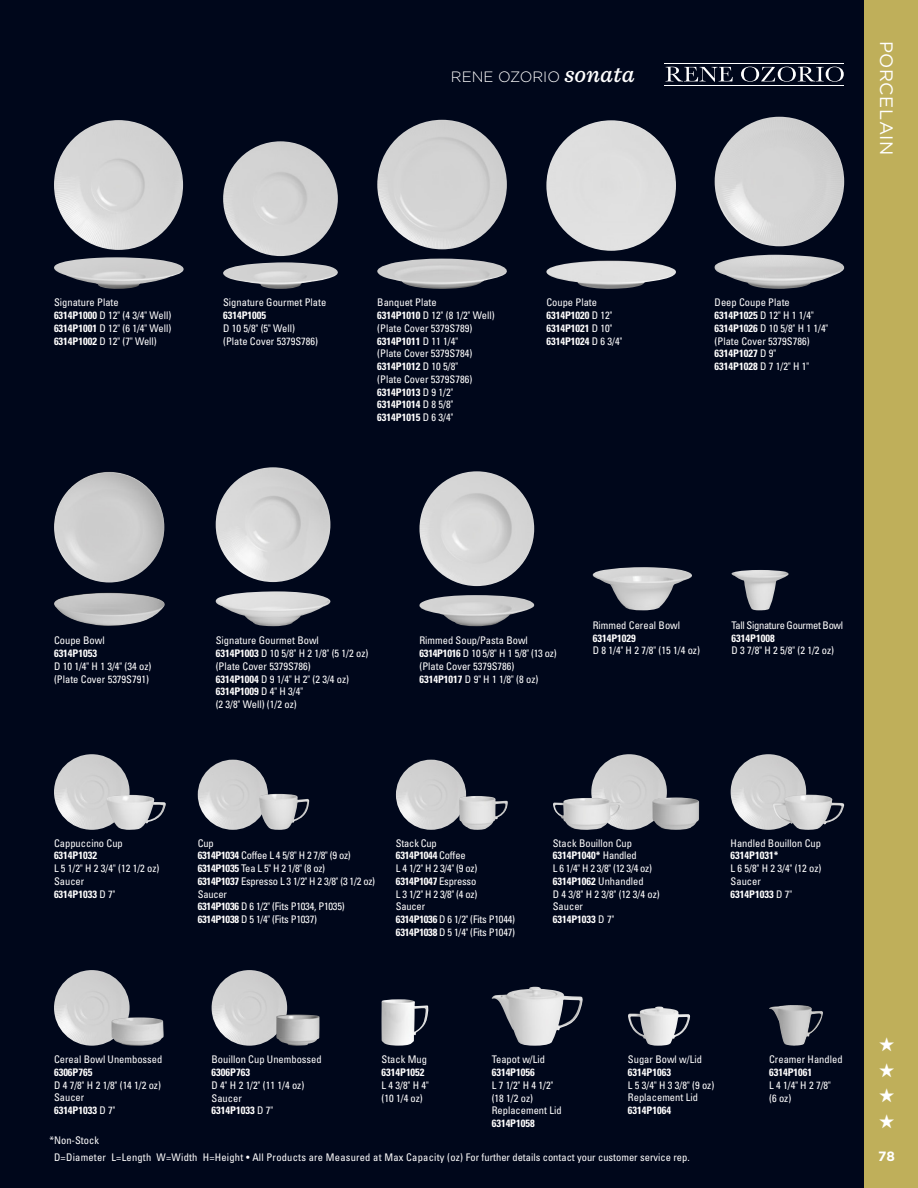
<style>
.page{position:relative;width:918px;height:1188px;background:#00071b}
.page>*{position:absolute;margin:0;border:0;box-sizing:border-box;transform-origin:0 0}
.t1{font:19.5px/25.5px "Zapf Dingbats ITC";color:#fff;text-align:justify}
.t2{font:18px "Gotham";letter-spacing:.03em;color:#fff}
.t3{font:300 15px "Gotham";color:#fff}
.t4{font:700 13.5px "Gotham";color:#fff}
.t5{font:condensed 10.5px/12.8px "Univers LT Std";color:#fff}
.t6{font:condensed 10.5px/12.8px "Univers LT Std";letter-spacing:-.02em;color:#fff}
.t7{font:700 condensed 10.5px/12.8px "Univers LT Std";color:#fff}
.t8{font:condensed 10.5px "Univers LT Std";letter-spacing:.02em;color:#fff}
.t9{font:condensed 10.5px "Univers LT Std";letter-spacing:-.03em;color:#fff}
.s1{font-family:"Sentinel";font-weight:500;font-style:italic;font-size:24px}
.s2{font-weight:700}
.s3{font-weight:400}
</style>
<div class="page">
<img style="left:54px;top:120px;width:129px;height:130px;border-radius:65px">
<img style="left:54px;top:257px;width:130px;height:32px">
<img style="left:223px;top:141px;width:115px;height:115px;border-radius:57px">
<img style="left:223px;top:262px;width:115px;height:27px">
<img style="left:377px;top:120px;width:130px;height:129px;border-radius:65px">
<img style="left:377px;top:259px;width:130px;height:30px">
<div style="left:546px;top:120px;width:130px;height:131px;background:#dfdfdf;border-radius:65px"></div>
<img style="left:546px;top:261px;width:130px;height:28px">
<img style="left:715px;top:117px;width:129px;height:129px;border-radius:65px">
<img style="left:715px;top:255px;width:130px;height:34px">
<img style="left:492px;top:987px;width:91px;height:59px">
<img style="left:769px;top:1005px;width:23px;height:38px">
<img style="left:628px;top:1007px;width:62px;height:39px">
<img style="left:592px;top:567px;width:100px;height:43px">
<img style="left:54px;top:754px;width:76px;height:76px;border-radius:38px">
<img style="left:54px;top:970px;width:76px;height:76px;border-radius:38px">
<img style="left:105px;top:795px;width:61px;height:35px">
<img style="left:198px;top:760px;width:70px;height:70px;border-radius:35px">
<img style="left:212px;top:970px;width:75px;height:76px;border-radius:38px">
<img style="left:259px;top:794px;width:50px;height:36px">
<img style="left:396px;top:760px;width:70px;height:70px;border-radius:35px">
<img style="left:459px;top:796px;width:49px;height:34px">
<img style="left:381px;top:999px;width:48px;height:47px">
<img style="left:732px;top:570px;width:57px;height:41px">
<img style="left:591px;top:754px;width:76px;height:76px;border-radius:38px">
<img style="left:553px;top:798px;width:68px;height:32px">
<img style="left:112px;top:1017px;width:52px;height:29px">
<img style="left:276px;top:1015px;width:44px;height:31px">
<img style="left:731px;top:754px;width:75px;height:76px;border-radius:38px">
<img style="left:772px;top:795px;width:73px;height:35px">
<img style="left:652px;top:797px;width:47px;height:33px">
<img style="left:216px;top:467px;width:114px;height:115px;border-radius:57px">
<img style="left:215px;top:591px;width:116px;height:35px">
<img style="left:419px;top:471px;width:115px;height:115px;border-radius:57px">
<img style="left:419px;top:595px;width:116px;height:31px">
<img style="left:54px;top:472px;width:110px;height:111px;border-radius:55px">
<img style="left:54px;top:593px;width:111px;height:33px">
<div style="left:864px;top:0;width:54px;height:1188px;background:#bfaf5a"></div>
<svg style="left:665px;top:67px;width:68px;height:15px"></svg>
<svg style="left:741px;top:67px;width:103px;height:15px"></svg>
<hr style="left:665px;top:85px;width:179px;height:1px;background:#fff">
<hr style="left:665px;top:63px;width:179px;height:1px;background:#fff">
<h3 class="t3" style="left:451px;top:68px;width:185px">RENE OZORIO <span class="s1">sonata</span></h3>
<h2 class="t2" style="left:896px;top:40px;width:116px;rotate:90deg">PORCELAIN</h2>
<p class="t5" style="left:223px;top:296px;width:105px">Signature Gourmet Plate</p>
<p class="t7" style="left:223px;top:309px;width:45px">6314P1005</p>
<p class="t5" style="left:223px;top:322px;width:97px">D 10 5/8" (5" Well) (Plate Cover 5379S786)</p>
<p class="t5" style="left:54px;top:296px;width:119px">Signature Plate<br><span class="s2">6314P1000</span> D 12" (4 3/4" Well)<br><span class="s2">6314P1001</span> D 12" (6 1/4" Well)<br><span class="s2">6314P1002</span> D 12" (7" Well)</p>
<p class="t5" style="left:377px;top:296px;width:119px">Banquet Plate<br><span class="s2">6314P1010</span> D 12" (8 1/2" Well) (Plate Cover 5379S789)<br><span class="s2">6314P1011</span> D 11 1/4"<br>(Plate Cover 5379S784)<br><span class="s2">6314P1012</span> D 10 5/8"<br>(Plate Cover 5379S786)<br><span class="s2">6314P1013</span> D 9 1/2"<br><span class="s2">6314P1014</span> D 8 5/8"<br><span class="s2">6314P1015</span> D 6 3/4"</p>
<p class="t7" style="left:546px;top:296px;width:78px"><span class="s3">Coupe Plate<br></span>6314P1020 <span class="s3">D 12"<br></span>6314P1021 <span class="s3">D 10"<br></span>6314P1024 <span class="s3">D 6 3/4"</span></p>
<p class="t5" style="left:715px;top:296px;width:115px">Deep Coupe Plate<br><span class="s2">6314P1025</span> D 12" H 1 1/4"<br><span class="s2">6314P1026</span> D 10 5/8" H 1 1/4" (Plate Cover 5379S786)<br><span class="s2">6314P1027</span> D 9"<br><span class="s2">6314P1028</span> D 7 1/2" H 1"</p>
<p class="t5" style="left:54px;top:634px;width:52px">Coupe Bowl</p>
<p class="t7" style="left:54px;top:647px;width:45px">6314P1053</p>
<p class="t5" style="left:54px;top:660px;width:99px">D 10 1/4" H 1 3/4" (34 oz) (Plate Cover 5379S791)</p>
<p class="t5" style="left:216px;top:634px;width:154px">Signature Gourmet Bowl<br><span class="s2">6314P1003</span> D 10 5/8" H 2 1/8" (5 1/2 oz) (Plate Cover 5379S786)<br><span class="s2">6314P1004</span> D 9 1/4" H 2" (2 3/4 oz)<br><span class="s2">6314P1009</span> D 4" H 3/4"<br>(2 3/8" Well) (1/2 oz)</p>
<p class="t5" style="left:419px;top:634px;width:139px">Rimmed Soup/Pasta Bowl<br><span class="s2">6314P1016</span> D 10 5/8" H 1 5/8" (13 oz) (Plate Cover 5379S786)<br><span class="s2">6314P1017</span> D 9" H 1 1/8" (8 oz)</p>
<p class="t5" style="left:593px;top:619px;width:89px">Rimmed Cereal Bowl</p>
<p class="t7" style="left:593px;top:631px;width:45px">6314P1029</p>
<p class="t5" style="left:593px;top:644px;width:109px">D 8 1/4" H 2 7/8" (15 1/4 oz)</p>
<p class="t9" style="left:732px;top:618px;width:113px">Tall Signature Gourmet Bowl</p>
<p class="t7" style="left:732px;top:631px;width:45px">6314P1008</p>
<p class="t5" style="left:732px;top:644px;width:104px">D 3 7/8" H 2 5/8" (2 1/2 oz)</p>
<p class="t5" style="left:54px;top:836px;width:70px">Cappuccino Cup</p>
<p class="t7" style="left:54px;top:849px;width:45px">6314P1032</p>
<p class="t5" style="left:54px;top:862px;width:107px">L 5 1/2" H 2 3/4" (12 1/2 oz)<br>Saucer<br><span class="s2">6314P1033</span> D 7"</p>
<p class="t6" style="left:198px;top:836px;width:179px">Cup<br><span class="s2">6314P1034</span> Coffee L 4 5/8" H 2 7/8" (9 oz)<br><span class="s2">6314P1035</span> Tea L 5" H 2 1/8" (8 oz)<br><span class="s2">6314P1037</span> Espresso L 3 1/2" H 2 3/8" (3 1/2 oz)<br>Saucer<br><span class="s2">6314P1036</span> D 6 1/2" (Fits P1034, P1035)<br><span class="s2">6314P1038</span> D 5 1/4" (Fits P1037)</p>
<p class="t6" style="left:396px;top:836px;width:121px">Stack Cup<br><span class="s2">6314P1044</span> Coffee<br>L 4 1/2" H 2 3/4" (9 oz)<br><span class="s2">6314P1047</span> Espresso<br>L 3 1/2" H 2 3/8" (4 oz)<br>Saucer<br><span class="s2">6314P1036</span> D 6 1/2" (Fits P1044)<br><span class="s2">6314P1038</span> D 5 1/4" (Fits P1047)</p>
<p class="t5" style="left:553px;top:836px;width:108px">Stack Bouillon Cup<br><span class="s2">6314P1040*</span> Handled<br>L 6 1/4" H 2 3/8" (12 3/4 oz)<br><span class="s2">6314P1062</span> Unhandled<br>D 4 3/8" H 2 3/8" (12 3/4 oz)<br>Saucer<br><span class="s2">6314P1033</span> D 7"</p>
<p class="t5" style="left:731px;top:836px;width:92px">Handled Bouillon Cup</p>
<p class="t7" style="left:731px;top:849px;width:49px">6314P1031*</p>
<p class="t5" style="left:731px;top:862px;width:92px">L 6 5/8" H 2 3/4" (12 oz)<br>Saucer<br><span class="s2">6314P1033</span> D 7"</p>
<p class="t5" style="left:54px;top:1053px;width:110px">Cereal Bowl Unembossed</p>
<p class="t7" style="left:54px;top:1066px;width:40px">6306P765</p>
<p class="t5" style="left:54px;top:1078px;width:108px">D 4 7/8" H 2 1/8" (14 1/2 oz)<br>Saucer<br><span class="s2">6314P1033</span> D 7"</p>
<p class="t5" style="left:49px;top:1134px;width:51px">*Non-Stock</p>
<p class="t5" style="left:212px;top:1053px;width:112px">Bouillon Cup Unembossed</p>
<p class="t7" style="left:212px;top:1066px;width:40px">6306P763</p>
<p class="t5" style="left:212px;top:1079px;width:94px">D 4" H 2 1/2" (11 1/4 oz)<br>Saucer<br><span class="s2">6314P1033</span> D 7"</p>
<p class="t5" style="left:382px;top:1053px;width:47px">Stack Mug</p>
<p class="t7" style="left:382px;top:1066px;width:45px">6314P1052</p>
<p class="t5" style="left:382px;top:1079px;width:49px">L 4 3/8" H 4" (10 1/4 oz)</p>
<p class="t5" style="left:492px;top:1053px;width:55px">Teapot w/Lid</p>
<p class="t7" style="left:492px;top:1066px;width:45px">6314P1056</p>
<p class="t5" style="left:492px;top:1079px;width:71px">L 7 1/2" H 4 1/2" (18 1/2 oz)<br>Replacement Lid</p>
<p class="t7" style="left:492px;top:1117px;width:45px">6314P1058</p>
<p class="t5" style="left:628px;top:1053px;width:76px">Sugar Bowl w/Lid</p>
<p class="t7" style="left:628px;top:1066px;width:45px">6314P1063</p>
<p class="t5" style="left:628px;top:1078px;width:88px">L 5 3/4" H 3 3/8" (9 oz)<br>Replacement Lid</p>
<p class="t7" style="left:628px;top:1104px;width:45px">6314P1064</p>
<p class="t8" style="left:54px;top:1150px;width:637px">D=Diameter L=Length W=Width H=Height • All Products are Measured at Max Capacity (oz) For further details contact your customer service rep.</p>
<p class="t5" style="left:769px;top:1053px;width:75px">Creamer Handled</p>
<p class="t7" style="left:769px;top:1066px;width:45px">6314P1061</p>
<p class="t5" style="left:769px;top:1079px;width:63px">L 4 1/4" H 2 7/8" (6 oz)</p>
<h1 class="t1" style="left:879px;top:1032px;width:17px">★ ★ ★ ★</h1>
<p class="t4" style="left:878px;top:1148px;width:18px">78</p>
</div>
